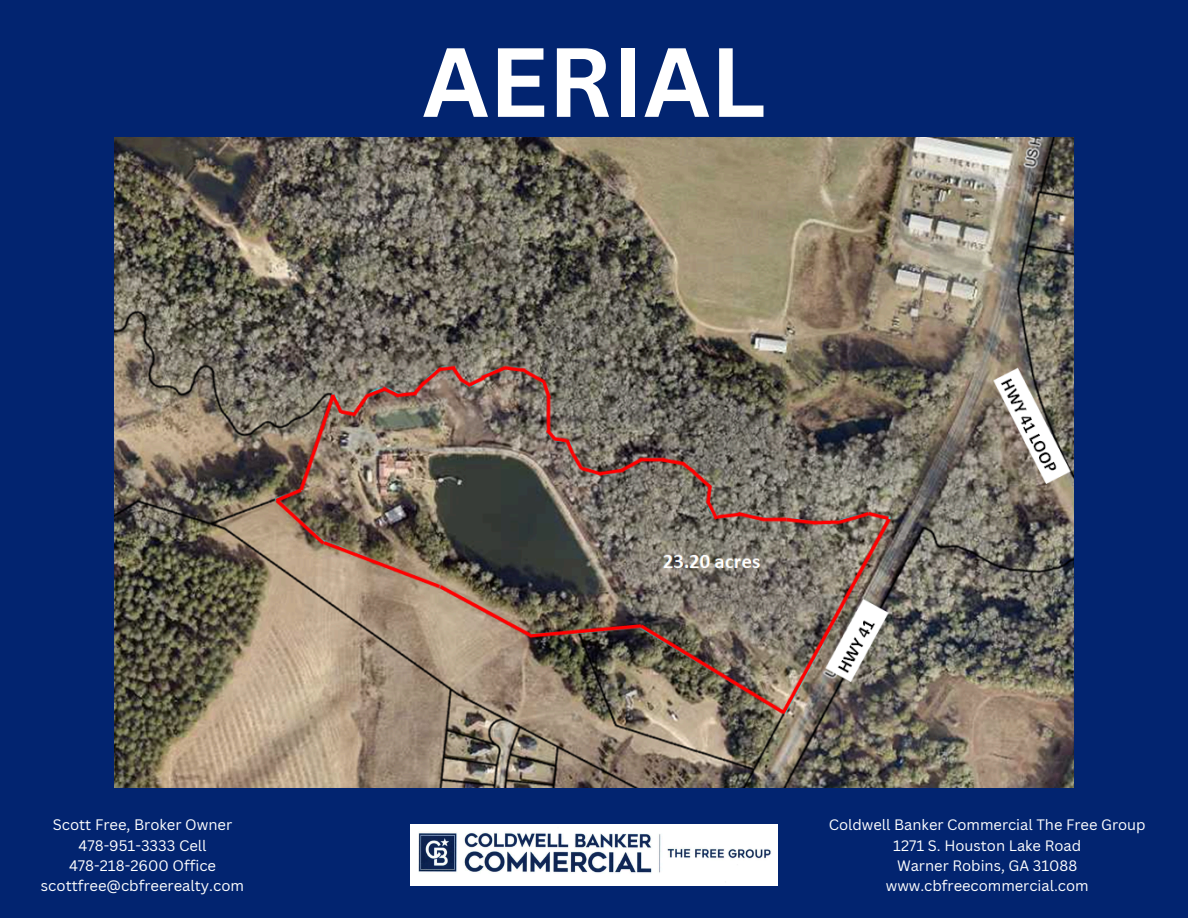
<style>
.page{position:relative;width:1188px;height:918px;background:#022470}
.page>*{position:absolute;margin:0;border:0;box-sizing:border-box;transform-origin:0 0}
.t1{font:700 96px "Canva Sans";color:#fff}
.t2{font:14.85px "Canva Sans";color:#fff}
.t3{font:14.7px "Canva Sans";color:#fff}
</style>
<div class="page">
<img style="left:114px;top:138px;width:960px;height:650px">
<img style="left:411px;top:824px;width:366px;height:61px">
<p class="t1" style="left:422px;top:14px;width:345px">AERIAL</p>
<p class="t2" style="left:53px;top:814px;width:181px">Scott Free, Broker Owner</p>
<p class="t2" style="left:79px;top:835px;width:130px">478-951-3333 Cell</p>
<p class="t2" style="left:69px;top:855px;width:149px">478-218-2600 Office</p>
<p class="t2" style="left:41px;top:875px;width:205px">scottfree@cbfreerealty.com</p>
<p class="t3" style="left:829px;top:815px;width:318px">Coldwell Banker Commercial The Free Group</p>
<p class="t3" style="left:893px;top:835px;width:189px">1271 S. Houston Lake Road</p>
<p class="t3" style="left:897px;top:855px;width:182px">Warner Robins, GA 31088</p>
<p class="t3" style="left:886px;top:875px;width:204px">www.cbfreecommercial.com</p>
</div>
